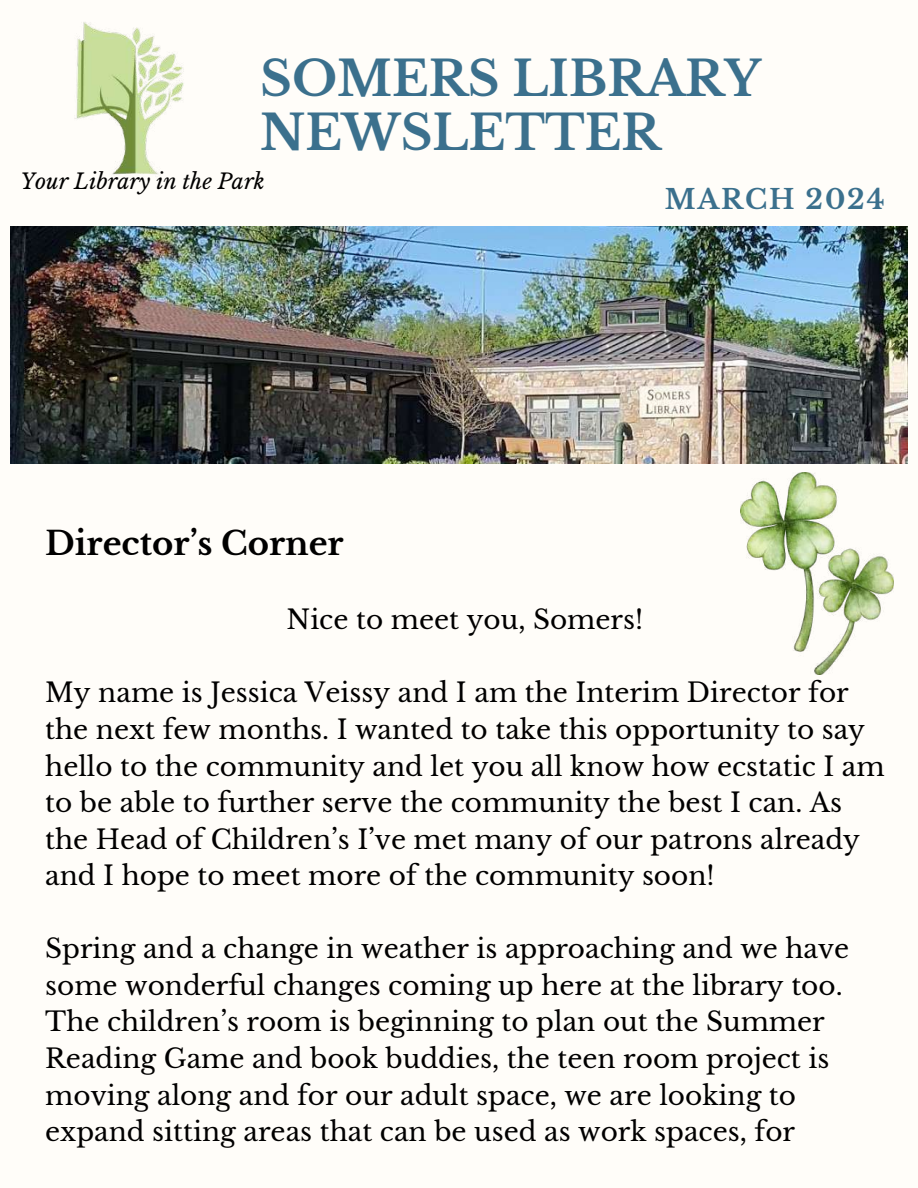
<style>
.page{position:relative;width:918px;height:1188px;background:#fffdf9}
.page>*{position:absolute;margin:0;border:0;box-sizing:border-box;transform-origin:0 0}
.t1{font:700 48px/54px "Libre Baskerville";color:#3b708d}
.t2{font:700 32.4px "Libre Baskerville";color:#000}
.t3{font:700 27px "Libre Baskerville";letter-spacing:.07em;color:#3b708d}
.t4{font:26.4px/36.6px "Libre Baskerville";color:#000}
.t5{font:italic 21.15px "Libre Baskerville";color:#000}
</style>
<div class="page">
<img style="left:10px;top:226px;width:898px;height:238px">
<img style="left:74px;top:22px;width:110px;height:153px">
<img style="left:740px;top:472px;width:153px;height:203px">
<h1 class="t1" style="left:260px;top:52px;width:502px">SOMERS LIBRARY<br>NEWSLETTER</h1>
<p class="t3" style="left:665px;top:183px;width:221px">MARCH 2024</p>
<p class="t5" style="left:20px;top:168px;width:246px">Your Library in the Park</p>
<p class="t2" style="left:45px;top:524px;width:300px">Director’s Corner</p>
<p class="t4" style="left:287px;top:602px;width:358px">Nice to meet you, Somers!</p>
<p class="t4" style="left:45px;top:675px;width:841px">My name is Jessica Veissy and I am the Interim Director for the next few months. I wanted to take this opportunity to say hello to the community and let you all know how ecstatic I am to be able to further serve the community the best I can. As the Head of Children’s I’ve met many of our patrons already and I hope to meet more of the community soon!</p>
<p class="t4" style="left:45px;top:931px;width:806px">Spring and a change in weather is approaching and we have some wonderful changes coming up here at the library too.<br>The children’s room is beginning to plan out the Summer Reading Game and book buddies, the teen room project is moving along and for our adult space, we are looking to expand sitting areas that can be used as work spaces, for</p>
</div>
